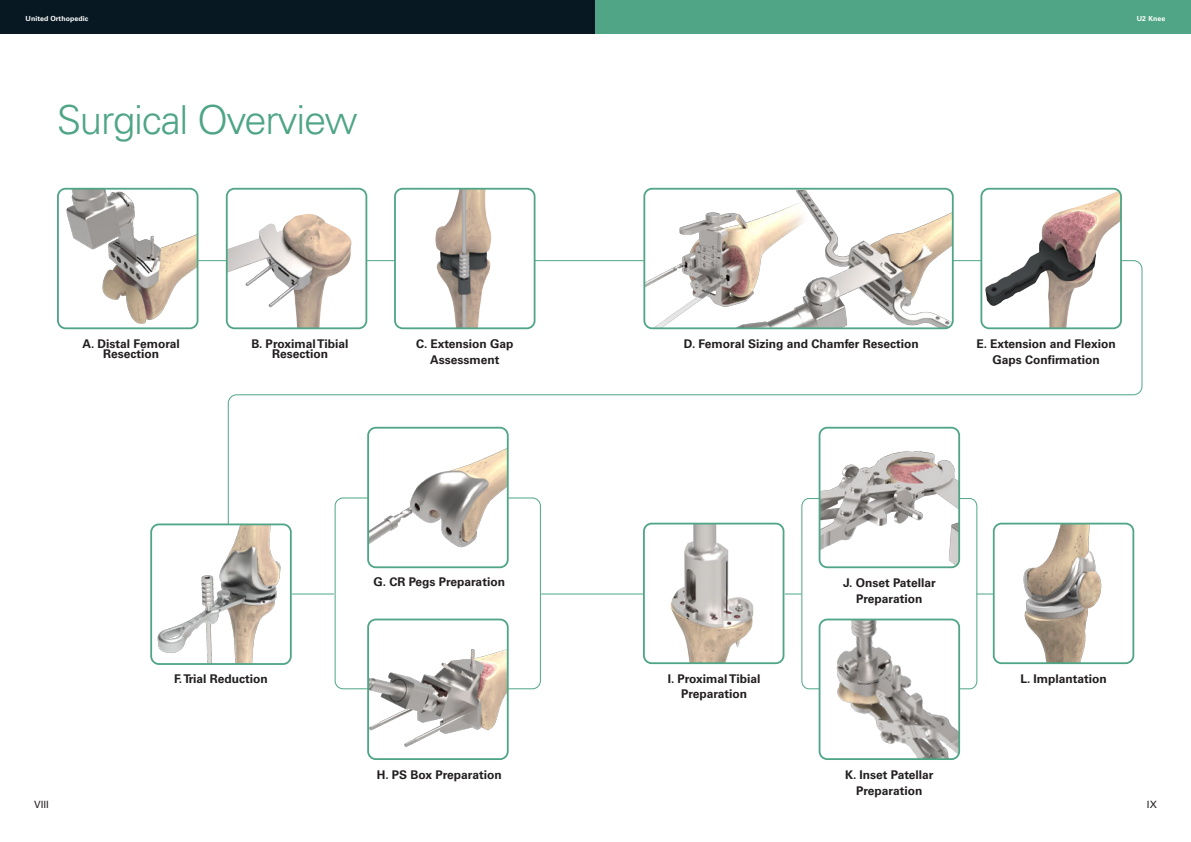
<style>
.page{position:relative;width:1191px;height:842px;background:#fff}
.page>*{position:absolute;margin:0;border:0;box-sizing:border-box;transform-origin:0 0}
.大標{font:300 40px "Univers LT Pro 45";letter-spacing:-.03em;color:#4fa586}
.小標{font:700 12px/10px "Univers LT Pro 65";color:#231f20;text-align:center}
.t1{font:10px "Univers LT Pro 55 Roman";color:#231f20}
.t2{font:700 7px "Univers LT Pro 65";letter-spacing:.01em;color:#fff}
</style>
<div class="page">
<div style="left:0;top:0;width:595px;height:34px;background:#071822"></div>
<div style="left:595px;top:0;width:596px;height:34px;background:#4fa586"></div>
<svg style="left:116px;top:260px;width:1027px;height:272px"></svg>
<img style="left:644px;top:190px;width:308px;height:138px">
<div style="left:643px;top:188px;width:310px;height:141px;border:2px solid #4fa586;border-radius:8px"></div>
<img style="left:981px;top:191px;width:140px;height:137px">
<div style="left:980px;top:188px;width:142px;height:141px;border:2px solid #4fa586;border-radius:8px"></div>
<div style="left:334px;top:497px;width:207px;height:192px;border:1px solid #4fa586;border-radius:8px"></div>
<div style="left:58px;top:189px;width:139px;height:139px;background:#fff;border-radius:8px"></div>
<img style="left:66px;top:189px;width:131px;height:135px">
<div style="left:57px;top:188px;width:141px;height:141px;border:2px solid #4fa586;border-radius:8px"></div>
<img style="left:227px;top:214px;width:139px;height:114px">
<div style="left:226px;top:188px;width:141px;height:141px;border:2px solid #4fa586;border-radius:8px"></div>
<img style="left:151px;top:524px;width:137px;height:138px">
<div style="left:150px;top:523px;width:142px;height:142px;border:2px solid #4fa586;border-radius:8px"></div>
<div style="left:644px;top:524px;width:139px;height:139px;background:#fff;border-radius:8px"></div>
<img style="left:670px;top:526px;width:84px;height:135px">
<div style="left:643px;top:523px;width:141px;height:141px;border:2px solid #4fa586;border-radius:8px"></div>
<div style="left:993px;top:524px;width:140px;height:139px;background:#fff;border-radius:8px"></div>
<img style="left:1023px;top:526px;width:79px;height:135px">
<div style="left:992px;top:523px;width:142px;height:141px;border:2px solid #4fa586;border-radius:8px"></div>
<div style="left:395px;top:189px;width:139px;height:139px;background:#fff;border-radius:8px"></div>
<img style="left:435px;top:191px;width:57px;height:135px">
<div style="left:394px;top:188px;width:141px;height:141px;border:2px solid #4fa586;border-radius:8px"></div>
<img style="left:368px;top:428px;width:140px;height:139px">
<div style="left:367px;top:427px;width:141px;height:141px;border:2px solid #4fa586;border-radius:8px"></div>
<div style="left:819px;top:428px;width:140px;height:139px;background:#fff;border-radius:8px"></div>
<img style="left:821px;top:451px;width:136px;height:47px">
<div style="left:818px;top:427px;width:142px;height:141px;border:2px solid #4fa586;border-radius:8px"></div>
<img style="left:370px;top:619px;width:138px;height:128px">
<div style="left:367px;top:619px;width:141px;height:141px;border:2px solid #4fa586;border-radius:8px"></div>
<img style="left:821px;top:690px;width:136px;height:67px">
<div style="left:818px;top:619px;width:142px;height:141px;border:2px solid #4fa586;border-radius:8px"></div>
<hr style="left:541px;top:593px;width:102px;height:1px;background:#4fa586">
<svg style="left:785px;top:498px;width:208px;height:192px"></svg>
<hr style="left:292px;top:593px;width:42px;height:1px;background:#4fa586">
<p class="t2" style="left:26px;top:14px;width:64px">United Orthopedic</p>
<p class="t2" style="left:1136px;top:14px;width:30px">U2 Knee</p>
<p class="大標" style="left:57px;top:93px;width:302px">Surgical Overview</p>
<p class="小標" style="left:83px;top:338px;width:99px">A. Distal Femoral<br>Resection</p>
<p class="小標" style="left:251px;top:338px;width:99px">B. Proximal Tibial<br>Resection</p>
<p class="小標" style="left:416px;top:338px;width:99px">C. Extension Gap</p>
<p class="小標" style="left:430px;top:354px;width:71px">Assessment</p>
<p class="小標" style="left:683px;top:338px;width:237px">D. Femoral Sizing and Chamfer Resection</p>
<p class="小標" style="left:976px;top:338px;width:141px">E. Extension and Flexion</p>
<p class="小標" style="left:992px;top:354px;width:109px">Gaps Confirmation</p>
<p class="小標" style="left:373px;top:576px;width:133px">G. CR Pegs Preparation</p>
<p class="小標" style="left:843px;top:577px;width:94px">J. Onset Patellar</p>
<p class="小標" style="left:856px;top:593px;width:68px">Preparation</p>
<p class="小標" style="left:174px;top:673px;width:95px">F. Trial Reduction</p>
<p class="小標" style="left:668px;top:671px;width:94px;line-height:15px">I. Proximal Tibial<br>Preparation</p>
<p class="小標" style="left:1020px;top:673px;width:88px">L. Implantation</p>
<p class="小標" style="left:377px;top:769px;width:126px">H. PS Box Preparation</p>
<p class="小標" style="left:845px;top:769px;width:90px">K. Inset Patellar</p>
<p class="小標" style="left:856px;top:785px;width:68px">Preparation</p>
<p class="t1" style="left:34px;top:798px;width:17px">VIII</p>
<p class="t1" style="left:1147px;top:798px;width:12px">IX</p>
</div>
